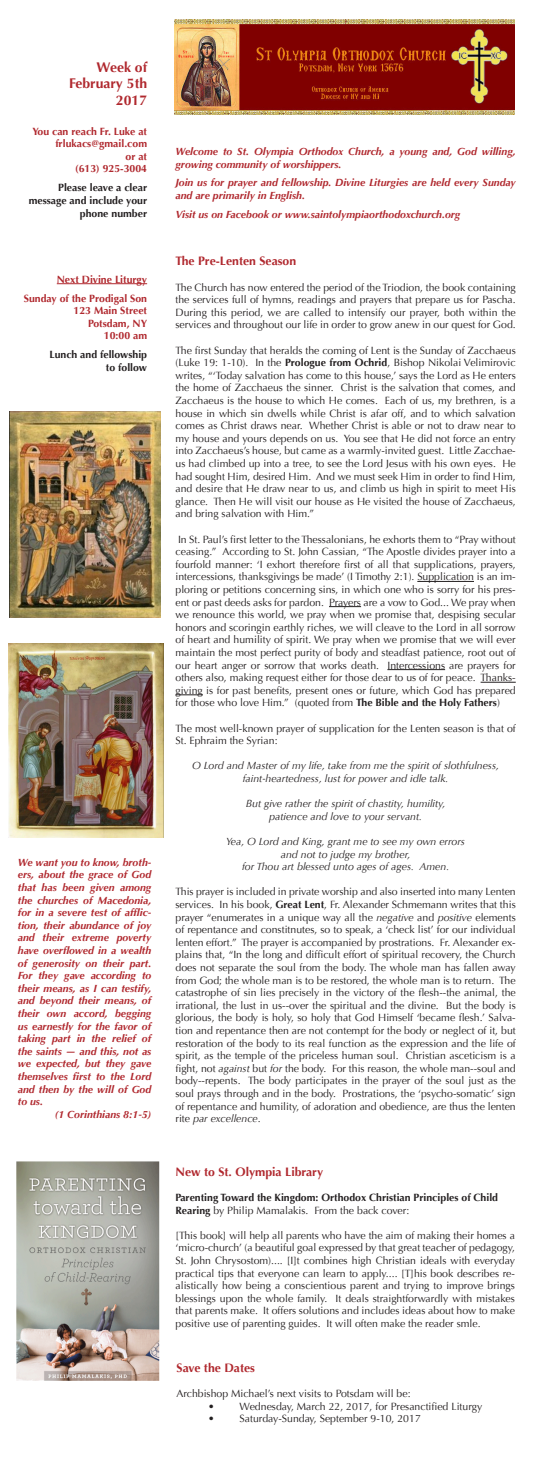
<style>
.page{position:relative;width:536px;height:1470px;background:#fff}
.page>*{position:absolute;margin:0;border:0;box-sizing:border-box;transform-origin:0 0}
.t1{font:700 14px "Optima";color:#b0282e}
.t2{font:700 12.25px "Optima";color:#b0282e}
.t3{font:10.5px/12.6px "Optima";color:#231f20;text-align:justify}
.t4{font:italic 700 10.5px/12.6px "Optima";color:#b0282e}
.t5{font:italic 10.5px/12.6px "Optima";color:#231f20;text-align:center}
.t6{font:700 10.5px/12.6px "Optima";color:#231f20;text-align:right}
.t7{font:700 10.5px "Optima";color:#b0282e}
.s1{font-weight:700}
.s2{font-style:italic}
.s3{font-weight:400}
</style>
<div class="page">
<img style="left:175px;top:20px;width:339px;height:94px">
<hr style="left:57px;top:283px;width:90px;height:1px;background:#b0282e">
<hr style="left:417px;top:581px;width:57px;height:1px;background:#231f20">
<hr style="left:329px;top:606px;width:32px;height:1px;background:#231f20">
<hr style="left:387px;top:669px;width:58px;height:1px;background:#231f20">
<hr style="left:480px;top:682px;width:35px;height:1px;background:#231f20">
<svg style="left:175px;top:695px;width:28px;height:1px"></svg>
<img style="left:9px;top:412px;width:152px;height:205px">
<img style="left:16px;top:1161px;width:144px;height:220px">
<img style="left:8px;top:644px;width:156px;height:193px">
<p class="t1" style="left:96px;top:59px;width:52px">Week of</p>
<p class="t1" style="left:69px;top:76px;width:79px">February 5th</p>
<p class="t1" style="left:116px;top:92px;width:33px">2017</p>
<p class="t7" style="left:32px;top:125px;width:116px">You can reach Fr. Luke at</p>
<p class="t7" style="left:55px;top:138px;width:93px">frlukacs@gmail.com</p>
<p class="t7" style="left:125px;top:150px;width:23px">or at</p>
<p class="t7" style="left:75px;top:163px;width:73px">(613) 925-3004</p>
<p class="t6" style="left:58px;top:182px;width:90px">Please leave a clear</p>
<p class="t6" style="left:29px;top:194px;width:120px">message and include your phone number</p>
<p class="t7" style="left:57px;top:273px;width:92px">Next Divine Liturgy</p>
<p class="t7" style="left:24px;top:292px;width:125px">Sunday of the Prodigal Son</p>
<p class="t7" style="left:73px;top:304px;width:75px">123 Main Street</p>
<p class="t7" style="left:88px;top:317px;width:61px">Potsdam, NY</p>
<p class="t7" style="left:104px;top:330px;width:45px">10:00 am</p>
<p class="t6" style="left:49px;top:349px;width:99px">Lunch and fellowship</p>
<p class="t6" style="left:106px;top:361px;width:43px">to follow</p>
<p class="t4" style="left:18px;top:856px;width:135px;text-align:justify">We want you to know, broth&shy;ers, about the grace of God that has been given among the churches of Macedonia, for in a severe test of afflic&shy;tion, their abundance of joy and their extreme poverty have overflowed in a wealth of generosity on their part.<br>For they gave according to their means, as I can testify, and beyond their means, of their own accord, begging us earnestly for the favor of taking part in the relief of the saints — and this, not as we expected, but they gave themselves first to the Lord and then by the will of God to us.</p>
<p class="t4" style="left:55px;top:1108px;width:98px">(1 Corinthians 8:1-5)</p>
<p class="t4" style="left:175px;top:145px;width:341px">Welcome to St. Olympia Orthodox Church, a young and, God willing, growing community of worshippers.</p>
<p class="t4" style="left:175px;top:177px;width:341px">Join us for prayer and fellowship. Divine Liturgies are held every Sunday and are primarily in English.</p>
<p class="t4" style="left:175px;top:208px;width:286px">Visit us on Facebook or www.saintolympiaorthodoxchurch.org</p>
<p class="t2" style="left:175px;top:254px;width:122px">The Pre-Lenten Season</p>
<p class="t3" style="left:175px;top:281px;width:341px">The Church has now entered the period of the Triodion, the book containing the services full of hymns, readings and prayers that prepare us for Pascha.<br>During this period, we are called to intensify our prayer, both within the services and throughout our life in order to grow anew in our quest for God.</p>
<p class="t3" style="left:175px;top:344px;width:341px">The first Sunday that heralds the coming of Lent is the Sunday of Zacchaeus (Luke 19: 1-10). In the <span class="s1">Prologue from Ochrid</span>, Bishop Nikolai Velimirovic writes, “‘Today salvation has come to this house,’ says the Lord as He enters the home of Zacchaeus the sinner. Christ is the salvation that comes, and Zacchaeus is the house to which He comes. Each of us, my brethren, is a house in which sin dwells while Christ is afar off, and to which salvation comes as Christ draws near. Whether Christ is able or not to draw near to my house and yours depends on us. You see that He did not force an entry into Zacchaeus’s house, but came as a warmly-invited guest. Little Zacchae&shy;us had climbed up into a tree, to see the Lord Jesus with his own eyes. He had sought Him, desired Him. And we must seek Him in order to find Him, and desire that He draw near to us, and climb us high in spirit to meet His glance. Then He will visit our house as He visited the house of Zacchaeus, and bring salvation with Him.”</p>
<p class="t3" style="left:175px;top:533px;width:341px">In St. Paul’s first letter to the Thessalonians, he exhorts them to “Pray without ceasing.” According to St. John Cassian, “The Apostle divides prayer into a fourfold manner: ‘I exhort therefore first of all that supplications, prayers, intercessions, thanksgivings be made’ (I Timothy 2:1). Supplication is an im&shy;ploring or petitions concerning sins, in which one who is sorry for his pres&shy;ent or past deeds asks for pardon. Prayers are a vow to God... We pray when we renounce this world, we pray when we promise that, despising secular honors and scoringin earthly riches, we will cleave to the Lord in all sorrow of heart and humility of spirit. We pray when we promise that we will ever maintain the most perfect purity of body and steadfast patience, root out of our heart anger or sorrow that works death. Intercessions are prayers for others also, making request either for those dear to us of for peace. Thanks&shy;giving is for past benefits, present ones or future, which God has prepared for those who love Him.” (quoted from <span class="s1">The Bible and the Holy Fathers</span>)</p>
<p class="t3" style="left:175px;top:722px;width:341px">The most well-known prayer of supplication for the Lenten season is that of<br>St. Ephraim the Syrian:</p>
<p class="t5" style="left:192px;top:760px;width:308px">O Lord and Master of my life, take from me the spirit of slothfulness, faint-heartedness, lust for power and idle talk.</p>
<p class="t5" style="left:246px;top:797px;width:201px">But give rather the spirit of chastity, humility,</p>
<p class="t5" style="left:269px;top:810px;width:154px">patience and love to your servant.</p>
<p class="t5" style="left:226px;top:835px;width:240px">Yea, O Lord and King, grant me to see my own errors</p>
<p class="t5" style="left:281px;top:848px;width:131px">and not to judge my brother,</p>
<p class="t5" style="left:242px;top:860px;width:209px">for Thou art blessed unto ages of ages. Amen.</p>
<p class="t3" style="left:175px;top:886px;width:341px">This prayer is included in private worship and also inserted into many Lenten services. In his book, <span class="s1">Great Lent</span>, Fr. Alexander Schmemann writes that this prayer “enumerates in a unique way all the <span class="s2">negative</span> and <span class="s2">positive</span> elements of repentance and constitnutes, so to speak, a ‘check list’ for our individual lenten effort.” The prayer is accompanied by prostrations. Fr. Alexander ex&shy;plains that, “In the long and difficult effort of spiritual recovery, the Church does not separate the soul from the body. The whole man has fallen away from God; the whole man is to be restored, the whole man is to return. The catastrophe of sin lies precisely in the victory of the flesh--the animal, the irrational, the lust in us--over the spiritual and the divine. But the body is glorious, the body is holy, so holy that God Himself ‘became flesh.’ Salva&shy;tion and repentance then are not contempt for the body or neglect of it, but restoration of the body to its real function as the expression and the life of spirit, as the temple of the priceless human soul. Christian asceticism is a fight, not <span class="s2">against</span> but <span class="s2">for</span> the body. For this reason, the whole man--soul and body--repents. The body participates in the prayer of the soul just as the soul prays through and in the body. Prostrations, the ‘psycho-somatic’ sign of repentance and humility, of adoration and obedience, are thus the lenten rite <span class="s2">par excellence</span>.</p>
<p class="t2" style="left:175px;top:1164px;width:149px">New to St. Olympia Library</p>
<p class="t6" style="left:175px;top:1191px;width:324px;text-align:left">Parenting Toward the Kingdom: Orthodox Christian Principles of Child<br>Rearing <span class="s3">by Philip Mamalakis. From the back cover:</span></p>
<p class="t3" style="left:175px;top:1229px;width:341px">[This book] will help all parents who have the aim of making their homes a ‘micro-church’ (a beautiful goal expressed by that great teacher of pedagogy, St. John Chrysostom).... [I]t combines high Christian ideals with everyday practical tips that everyone can learn to apply.... [T]his book describes re&shy;alistically how being a conscientious parent and trying to improve brings blessings upon the whole family. It deals straightforwardly with mistakes that parents make. It offers solutions and includes ideas about how to make positive use of parenting guides. It will often make the reader smle.</p>
<p class="t2" style="left:176px;top:1361px;width:80px">Save the Dates</p>
<p class="t3" style="left:176px;top:1388px;width:235px">Archbishop Michael’s next visits to Potsdam will be:</p>
<p class="t3" style="left:208px;top:1400px;width:276px">• Wednesday, March 22, 2017, for Presanctified Liturgy</p>
<p class="t3" style="left:208px;top:1413px;width:214px">• Saturday-Sunday, September 9-10, 2017</p>
</div>
